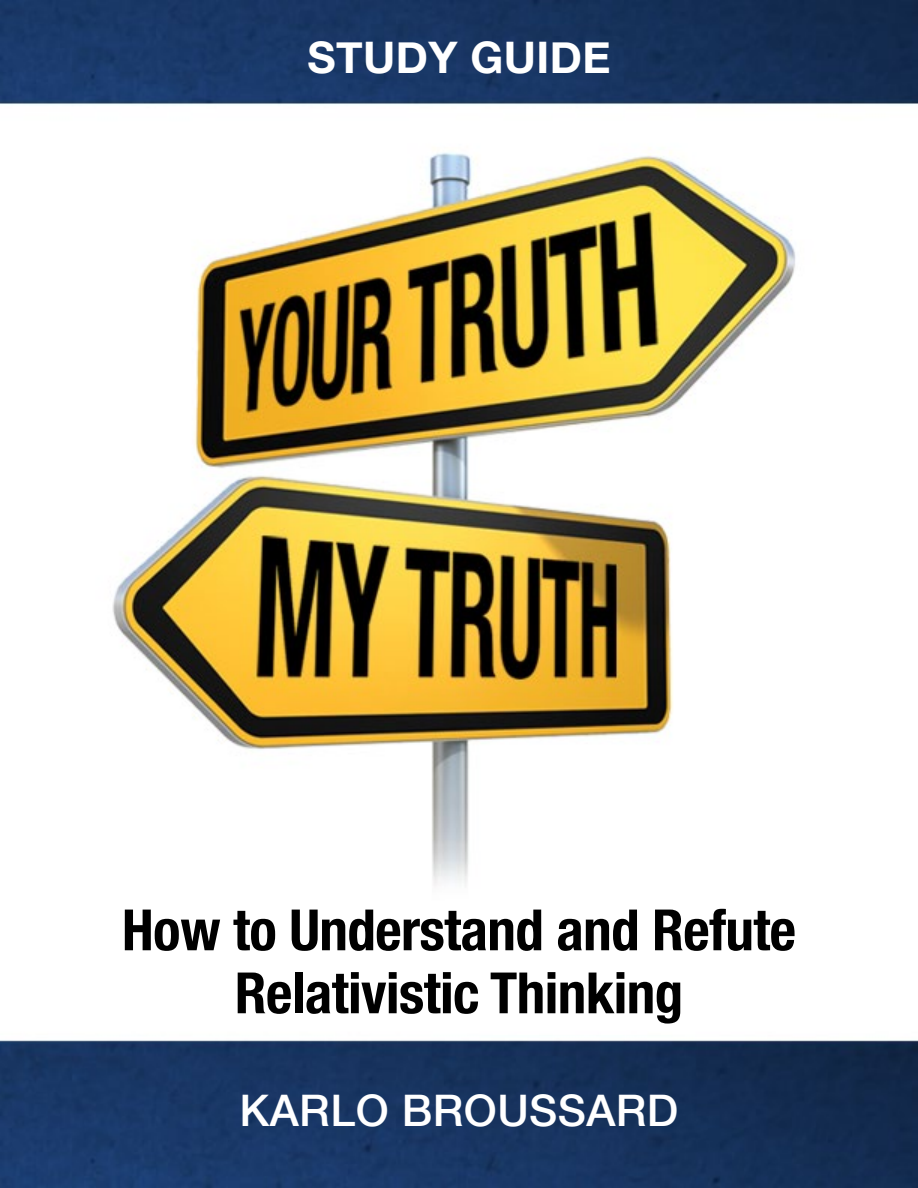
<style>
.page{position:relative;width:918px;height:1188px;background:#fff}
.page>*{position:absolute;margin:0;border:0;box-sizing:border-box;transform-origin:0 0}
.t1{font:700 condensed 57px/63px "Helvetica Neue";letter-spacing:-.01em;color:#000;text-align:center}
.t2{font:500 43.5px "Helvetica Neue";letter-spacing:.01em;color:#fff}
.t3{font:700 43.5px "Helvetica Neue";letter-spacing:.01em;color:#fff}
</style>
<div class="page">
<img style="left:0;top:0;width:918px;height:1188px">
<p class="t3" style="left:307px;top:31px;width:305px">STUDY GUIDE</p>
<p class="t1" style="left:122px;top:898px;width:676px">How to Understand and Refute<br>Relativistic Thinking</p>
<p class="t2" style="left:240px;top:1084px;width:440px">KARLO BROUSSARD</p>
</div>
